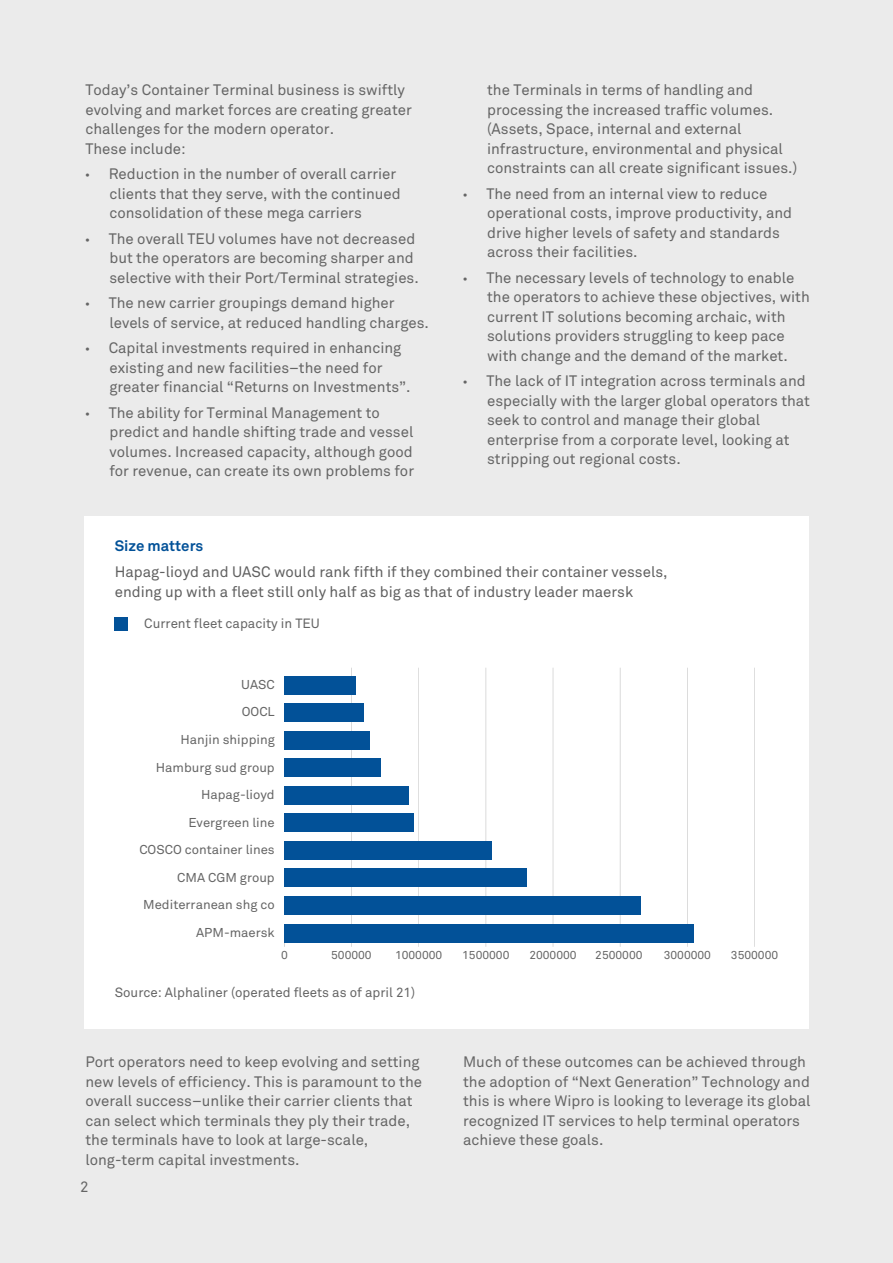
<style>
.page{position:relative;width:893px;height:1263px;background:#ebebeb}
.page>*{position:absolute;margin:0;border:0;box-sizing:border-box;transform-origin:0 0}
.t1{font:15px/19.5px "Wipro Akkurat";color:#656565}
.t2{font:15px/19.5px "Wipro Akkurat";color:#606060}
.t3{font:700 15px "Wipro Akkurat";color:#025198}
.t4{font:13.35px "Wipro Akkurat";color:#656565}
.t5{font:12.75px/27.6px "Wipro Akkurat";color:#656565;text-align:right}
.t6{font:11.55px "Wipro Akkurat";color:#656565}
.s1{font-family:"Myriad Pro"}
</style>
<div class="page">
<div style="left:84px;top:516px;width:725px;height:512px;background:#fff"></div>
<hr style="left:351px;top:668px;width:1px;height:279px;background:#8e8e8e">
<hr style="left:418px;top:668px;width:1px;height:279px;background:#8e8e8e">
<hr style="left:485px;top:668px;width:1px;height:279px;background:#8e8e8e">
<hr style="left:553px;top:668px;width:1px;height:279px;background:#8e8e8e">
<hr style="left:620px;top:668px;width:1px;height:279px;background:#8e8e8e">
<hr style="left:687px;top:668px;width:1px;height:279px;background:#8e8e8e">
<hr style="left:754px;top:668px;width:1px;height:279px;background:#8e8e8e">
<div style="left:284px;top:924px;width:410px;height:18px;background:#025198"></div>
<div style="left:284px;top:896px;width:357px;height:19px;background:#025198"></div>
<div style="left:284px;top:869px;width:243px;height:18px;background:#025198"></div>
<div style="left:284px;top:841px;width:208px;height:18px;background:#025198"></div>
<div style="left:284px;top:813px;width:129px;height:19px;background:#025198"></div>
<div style="left:284px;top:786px;width:125px;height:18px;background:#025198"></div>
<div style="left:284px;top:758px;width:96px;height:19px;background:#025198"></div>
<div style="left:284px;top:731px;width:85px;height:18px;background:#025198"></div>
<div style="left:284px;top:703px;width:80px;height:19px;background:#025198"></div>
<div style="left:284px;top:676px;width:72px;height:18px;background:#025198"></div>
<div style="left:115px;top:617px;width:13px;height:13px;background:#025198"></div>
<p class="t1" style="left:85px;top:80px;width:328px">Today’s Container Terminal business is swiftly evolving and market forces are creating greater challenges for the modern operator.<br>These include:</p>
<p class="t1" style="left:109px;top:164px;width:293px;text-indent:-24px"><span class="s1">•</span> Reduction in the number of overall carrier clients that they serve, with the continued consolidation of these mega carriers</p>
<p class="t1" style="left:109px;top:229px;width:311px;text-indent:-24px"><span class="s1">•</span> The overall TEU volumes have not decreased but the operators are becoming sharper and selective with their Port/Terminal strategies.</p>
<p class="t1" style="left:109px;top:293px;width:321px;text-indent:-24px"><span class="s1">•</span> The new carrier groupings demand higher levels of service, at reduced handling charges.</p>
<p class="t1" style="left:109px;top:338px;width:303px;text-indent:-24px"><span class="s1">•</span> Capital investments required in enhancing existing and new facilities–the need for greater financial “Returns on Investments”.</p>
<p class="t1" style="left:109px;top:403px;width:306px;text-indent:-24px"><span class="s1">•</span> The ability for Terminal Management to predict and handle shifting trade and vessel volumes. Increased capacity, although good for revenue, can create its own problems for</p>
<p class="t1" style="left:487px;top:80px;width:312px">the Terminals in terms of handling and processing the increased traffic volumes. (Assets, Space, internal and external infrastructure, environmental and physical constraints can all create significant issues.)</p>
<p class="t1" style="left:487px;top:184px;width:306px;text-indent:-24px"><span class="s1">•</span> The need from an internal view to reduce operational costs, improve productivity, and drive higher levels of safety and standards across their facilities.</p>
<p class="t1" style="left:487px;top:268px;width:324px;text-indent:-24px"><span class="s1">•</span> The necessary levels of technology to enable the operators to achieve these objectives, with current IT solutions becoming archaic, with solutions providers struggling to keep pace with change and the demand of the market.</p>
<p class="t1" style="left:487px;top:371px;width:324px;text-indent:-24px"><span class="s1">•</span> The lack of IT integration across terminals and especially with the larger global operators that seek to control and manage their global enterprise from a corporate level, looking at stripping out regional costs.</p>
<p class="t3" style="left:115px;top:536px;width:90px">Size matters</p>
<p class="t2" style="left:115px;top:562px;width:554px">Hapag-lioyd and UASC would rank fifth if they combined their container vessels, ending up with a fleet still only half as big as that of industry leader maersk</p>
<p class="t4" style="left:144px;top:615px;width:177px">Current fleet capacity in TEU</p>
<p class="t5" style="left:156px;top:671px;width:120px">UASC<br>OOCL<br>Hanjin shipping<br>Hamburg sud group</p>
<p class="t5" style="left:201px;top:781px;width:75px">Hapag-lioyd</p>
<p class="t5" style="left:139px;top:808px;width:137px">Evergreen line<br>COSCO container lines<br>CMA CGM group<br>Mediterranean shg co<br>APM-maersk</p>
<p class="t6" style="left:281px;top:948px;width:8px">0</p>
<p class="t6" style="left:331px;top:948px;width:42px">500000</p>
<p class="t6" style="left:395px;top:948px;width:49px">1000000</p>
<p class="t6" style="left:462px;top:948px;width:49px">1500000</p>
<p class="t6" style="left:529px;top:948px;width:49px">2000000</p>
<p class="t6" style="left:595px;top:948px;width:49px">2500000</p>
<p class="t6" style="left:664px;top:948px;width:49px">3000000</p>
<p class="t6" style="left:731px;top:948px;width:49px">3500000</p>
<p class="t4" style="left:115px;top:984px;width:302px">Source: Alphaliner (operated fleets as of april 21)</p>
<p class="t1" style="left:85px;top:1052px;width:338px">Port operators need to keep evolving and setting new levels of efficiency. This is paramount to the overall success–unlike their carrier clients that can select which terminals they ply their trade, the terminals have to look at large-scale, long-term capital investments.</p>
<p class="t1" style="left:463px;top:1052px;width:349px">Much of these outcomes can be achieved through the adoption of “Next Generation” Technology and this is where Wipro is looking to leverage its global recognized IT services to help terminal operators achieve these goals.</p>
<p class="t1" style="left:80px;top:1177px;width:10px">2</p>
</div>
